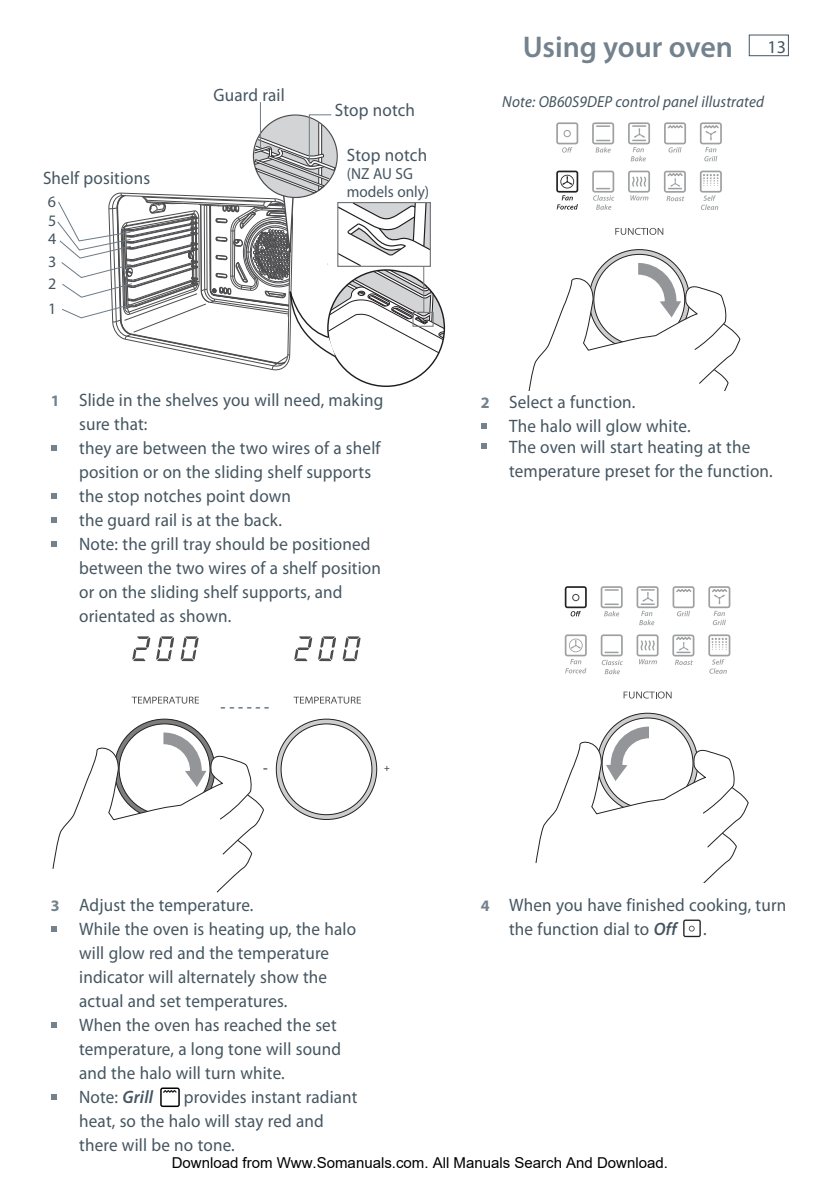
<style>
.page{position:relative;width:840px;height:1191px;background:#fff}
.page>*{position:absolute;margin:0;border:0;box-sizing:border-box;transform-origin:0 0}
.t1{font:600 30px "Myriad Pro";color:#73828d}
.t2{font:18px/24px "Myriad Pro";letter-spacing:.01em;color:#455560;scale:.95 1}
.t3{font:italic 16px "Myriad Pro";letter-spacing:.01em;color:#455560;scale:.95 1}
.t4{font:16px/18px "Myriad Pro";color:#455560;scale:.95 1}
.t5{font:700 16px "Myriad Pro";color:#73828d}
.t6{font:16px/18.2px "Myriad Pro";color:#455560;text-align:justify}
.t7{font:15.2px "Myriad";color:#231f20}
.t8{font:15px "Arial";color:#000}
.t9{font:9.6px "Myriad";color:#231f20}
.s1{font-weight:700;font-size:16px;color:#73828d}
.s2{font-weight:600;font-style:italic}
.s3{font-weight:400;font-size:18px;color:#455560}
</style>
<div class="page">
<div style="left:748px;top:35px;width:40px;height:21px;border:1px solid #455560"></div>
<svg style="left:131px;top:696px;width:68px;height:7px"></svg>
<svg style="left:132px;top:636px;width:18px;height:25px"></svg>
<svg style="left:156px;top:636px;width:18px;height:25px"></svg>
<svg style="left:180px;top:636px;width:18px;height:25px"></svg>
<svg style="left:52px;top:719px;width:212px;height:173px"></svg>
<svg style="left:293px;top:696px;width:68px;height:7px"></svg>
<svg style="left:294px;top:636px;width:18px;height:25px"></svg>
<svg style="left:318px;top:636px;width:18px;height:25px"></svg>
<svg style="left:342px;top:636px;width:18px;height:25px"></svg>
<svg style="left:276px;top:720px;width:100px;height:99px"></svg>
<svg style="left:51px;top:926px;width:5px;height:6px"></svg>
<svg style="left:51px;top:1022px;width:5px;height:6px"></svg>
<svg style="left:51px;top:1094px;width:5px;height:6px"></svg>
<svg style="left:160px;top:1087px;width:19px;height:20px"></svg>
<svg style="left:683px;top:919px;width:17px;height:18px"></svg>
<svg style="left:615px;top:228px;width:48px;height:7px"></svg>
<svg style="left:528px;top:250px;width:212px;height:140px"></svg>
<svg style="left:628px;top:122px;width:21px;height:39px"></svg>
<svg style="left:556px;top:171px;width:22px;height:39px"></svg>
<svg style="left:699px;top:122px;width:22px;height:39px"></svg>
<svg style="left:592px;top:122px;width:21px;height:30px"></svg>
<svg style="left:664px;top:122px;width:21px;height:30px"></svg>
<svg style="left:628px;top:171px;width:21px;height:29px"></svg>
<svg style="left:699px;top:171px;width:22px;height:39px"></svg>
<svg style="left:663px;top:171px;width:22px;height:30px"></svg>
<svg style="left:556px;top:122px;width:22px;height:31px"></svg>
<svg style="left:592px;top:171px;width:22px;height:39px"></svg>
<svg style="left:623px;top:691px;width:48px;height:7px"></svg>
<svg style="left:535px;top:713px;width:213px;height:169px"></svg>
<svg style="left:636px;top:586px;width:22px;height:39px"></svg>
<svg style="left:564px;top:634px;width:22px;height:39px"></svg>
<svg style="left:708px;top:586px;width:22px;height:39px"></svg>
<svg style="left:600px;top:586px;width:22px;height:30px"></svg>
<svg style="left:672px;top:586px;width:22px;height:30px"></svg>
<svg style="left:636px;top:634px;width:22px;height:30px"></svg>
<svg style="left:708px;top:634px;width:22px;height:40px"></svg>
<svg style="left:672px;top:634px;width:22px;height:31px"></svg>
<svg style="left:564px;top:586px;width:22px;height:30px"></svg>
<svg style="left:600px;top:634px;width:22px;height:40px"></svg>
<svg style="left:481px;top:423px;width:5px;height:6px"></svg>
<svg style="left:481px;top:443px;width:5px;height:6px"></svg>
<hr style="left:260px;top:102px;width:1px;height:49px;background:#6c7b86">
<svg style="left:51px;top:445px;width:5px;height:6px"></svg>
<svg style="left:51px;top:493px;width:5px;height:6px"></svg>
<svg style="left:51px;top:517px;width:5px;height:6px"></svg>
<svg style="left:51px;top:541px;width:5px;height:6px"></svg>
<svg style="left:57px;top:114px;width:388px;height:272px"></svg>
<p class="t2" style="left:43px;top:167px;width:114px">Shelf positions</p>
<p class="t6" style="left:48px;top:194px;width:10px">6<br>5<br>4</p>
<p class="t6" style="left:48px;top:252px;width:10px;line-height:22.4px">3<br>2</p>
<p class="t6" style="left:48px;top:302px;width:10px">1</p>
<p class="t2" style="left:213px;top:85px;width:76px">Guard rail</p>
<p class="t2" style="left:334px;top:100px;width:86px">Stop notch</p>
<p class="t2" style="left:347px;top:145px;width:86px">Stop notch</p>
<p class="t4" style="left:347px;top:166px;width:88px">(NZ AU SG models only)</p>
<p class="t2" style="left:79px;top:389px;width:321px;text-indent:-28px"><span class="s1">1</span> Slide in the shelves you will need, making sure that:<br>they are between the two wires of a shelf position or on the sliding shelf supports the stop notches point down<br>the guard rail is at the back.<br>Note: the grill tray should be positioned between the two wires of a shelf position or on the sliding shelf supports, and orientated as shown.</p>
<p class="t5" style="left:220px;top:700px;width:50px">- - - - - -</p>
<p class="t7" style="left:263px;top:762px;width:6px">-</p>
<p class="t9" style="left:384px;top:764px;width:7px">+</p>
<p class="t2" style="left:79px;top:894px;width:293px;text-indent:-28px"><span class="s1">3</span> Adjust the temperature.<br>While the oven is heating up, the halo will glow red and the temperature indicator will alternately show the actual and set temperatures.<br>When the oven has reached the set temperature, a long tone will sound and the halo will turn white.<br>Note: <span class="s2">Grill</span></p>
<p class="t2" style="left:79px;top:1086px;width:294px;text-indent:105px">provides instant radiant heat, so the halo will stay red and there will be no tone.</p>
<h1 class="t1" style="left:522px;top:35px;width:264px">Using your oven <span class="s3">13</span></h1>
<p class="t3" style="left:502px;top:96px;width:277px">Note: OB60S9DEP control panel illustrated</p>
<p class="t2" style="left:509px;top:392px;width:192px;text-indent:-28px"><span class="s1">2</span> Select a function.<br>The halo will glow white.</p>
<p class="t2" style="left:509px;top:437px;width:279px">The oven will start heating at the temperature preset for the function.</p>
<p class="t2" style="left:509px;top:894px;width:293px;text-indent:-28px"><span class="s1">4</span> When you have finished cooking, turn the function dial to <span class="s2">Off</span></p>
<p class="t2" style="left:702px;top:918px;width:5px">.</p>
<p class="t8" style="left:172px;top:1154px;width:497px">Download from Www.Somanuals.com. All Manuals Search And Download.</p>
</div>
